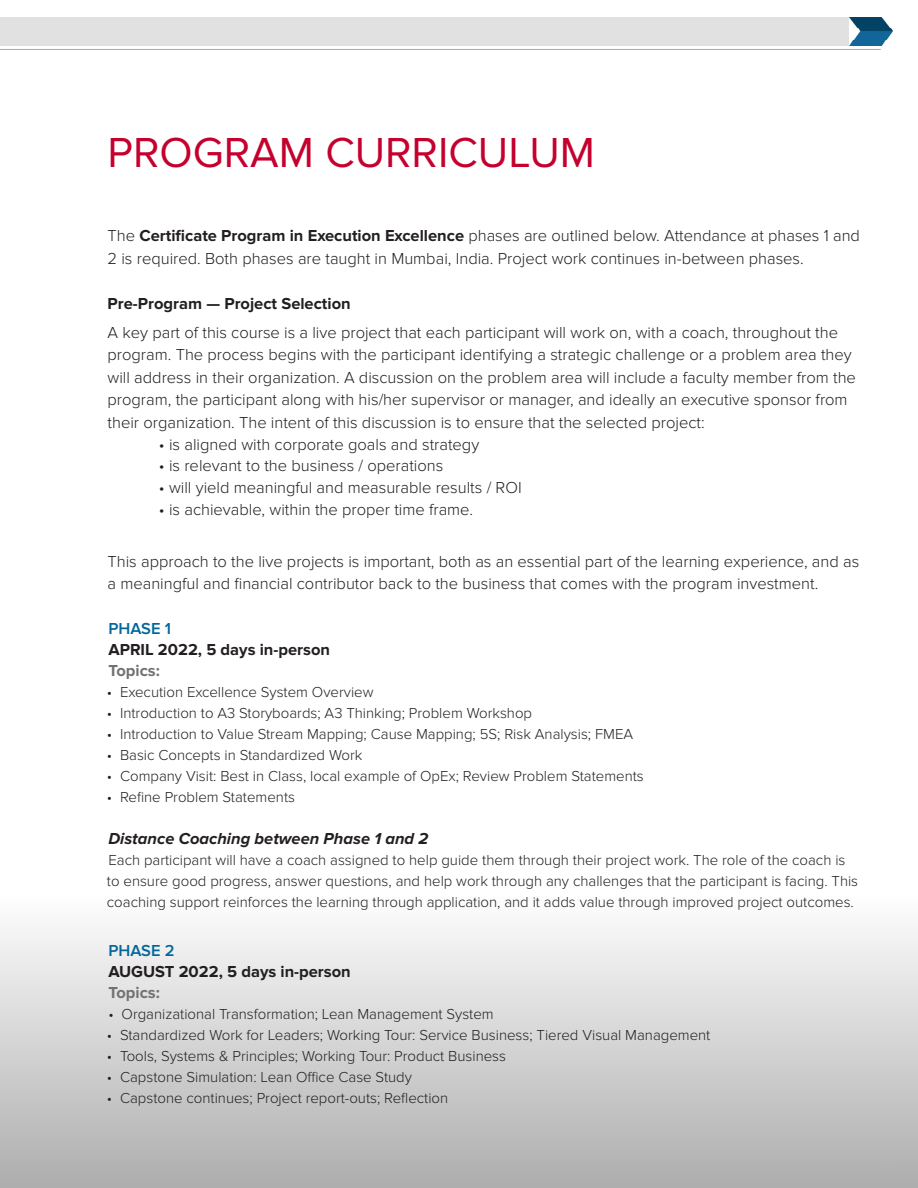
<style>
.page{position:relative;width:918px;height:1188px;background:#fff}
.page>*{position:absolute;margin:0;border:0;box-sizing:border-box;transform-origin:0 0}
.t1{font:43.5px "Proxima Nova";color:#c5002e}
.t2{font:300 16.5px/22.5px "Proxima Nova";color:#231f20}
.t3{font:700 16.5px "Proxima Nova";color:#231f20}
.t4{font:italic 700 16.5px "Proxima Nova";color:#231f20}
.t5{font:700 16.5px "Proxima Nova";color:#717271}
.t6{font:600 16.5px "Proxima Nova";color:#01669a}
.t7{font:300 15px/21px "Proxima Nova";color:#231f20}
.s1{font-weight:700}
</style>
<div class="page">
<div style="left:0;top:895px;width:918px;height:293px;background:linear-gradient(to bottom,#fefefe,#acadac)"></div>
<div style="left:0;top:17px;width:871px;height:29px;background:#e2e1e1"></div>
<hr style="left:0;top:49px;width:881px;height:1px;background:#aba9a9">
<img style="left:850px;top:17px;width:42px;height:29px">
<p class="t1" style="left:108px;top:128px;width:489px">PROGRAM CURRICULUM</p>
<p class="t2" style="left:108px;top:224px;width:754px">The <span class="s1">Certificate Program in Execution Excellence</span> phases are outlined below. Attendance at phases 1 and<br>2 is required. Both phases are taught in Mumbai, India. Project work continues in-between phases.</p>
<p class="t3" style="left:108px;top:294px;width:245px">Pre-Program — Project Selection</p>
<p class="t2" style="left:108px;top:321px;width:750px">A key part of this course is a live project that each participant will work on, with a coach, throughout the program. The process begins with the participant identifying a strategic challenge or a problem area they will address in their organization. A discussion on the problem area will include a faculty member from the program, the participant along with his/her supervisor or manager, and ideally an executive sponsor from their organization. The intent of this discussion is to ensure that the selected project:</p>
<p class="t2" style="left:159px;top:433px;width:322px">• is aligned with corporate goals and strategy</p>
<p class="t2" style="left:159px;top:455px;width:286px">• is relevant to the business / operations</p>
<p class="t2" style="left:159px;top:476px;width:364px">• will yield meaningful and measurable results / ROI</p>
<p class="t2" style="left:159px;top:498px;width:316px">• is achievable, within the proper time frame.</p>
<p class="t2" style="left:108px;top:550px;width:753px">This approach to the live projects is important, both as an essential part of the learning experience, and as a meaningful and financial contributor back to the business that comes with the program investment.</p>
<p class="t6" style="left:108px;top:619px;width:64px">PHASE 1</p>
<p class="t3" style="left:108px;top:640px;width:223px">APRIL 2022, 5 days in-person</p>
<p class="t5" style="left:108px;top:661px;width:53px">Topics:</p>
<p class="t7" style="left:107px;top:682px;width:268px">• Execution Excellence System Overview</p>
<p class="t7" style="left:107px;top:703px;width:427px">• Introduction to A3 Storyboards; A3 Thinking; Problem Workshop</p>
<p class="t7" style="left:107px;top:724px;width:528px">• Introduction to Value Stream Mapping; Cause Mapping; 5S; Risk Analysis; FMEA</p>
<p class="t7" style="left:107px;top:745px;width:257px">• Basic Concepts in Standardized Work</p>
<p class="t7" style="left:107px;top:766px;width:538px">• Company Visit: Best in Class, local example of OpEx; Review Problem Statements</p>
<p class="t7" style="left:107px;top:787px;width:190px">• Refine Problem Statements</p>
<p class="t4" style="left:108px;top:829px;width:322px">Distance Coaching between Phase 1 and 2</p>
<p class="t7" style="left:107px;top:850px;width:753px">Each participant will have a coach assigned to help guide them through their project work. The role of the coach is to ensure good progress, answer questions, and help work through any challenges that the participant is facing. This coaching support reinforces the learning through application, and it adds value through improved project outcomes.</p>
<p class="t6" style="left:108px;top:941px;width:68px">PHASE 2</p>
<p class="t3" style="left:108px;top:962px;width:244px">AUGUST 2022, 5 days in-person</p>
<p class="t5" style="left:108px;top:983px;width:53px">Topics:</p>
<p class="t7" style="left:108px;top:1003px;width:387px">• Organizational Transformation; Lean Management System</p>
<p class="t7" style="left:107px;top:1024px;width:605px">• Standardized Work for Leaders; Working Tour: Service Business; Tiered Visual Management</p>
<p class="t7" style="left:107px;top:1045px;width:401px">• Tools, Systems &amp; Principles; Working Tour: Product Business</p>
<p class="t7" style="left:107px;top:1066px;width:307px">• Capstone Simulation: Lean Office Case Study</p>
<p class="t7" style="left:107px;top:1087px;width:343px">• Capstone continues; Project report-outs; Reflection</p>
</div>
